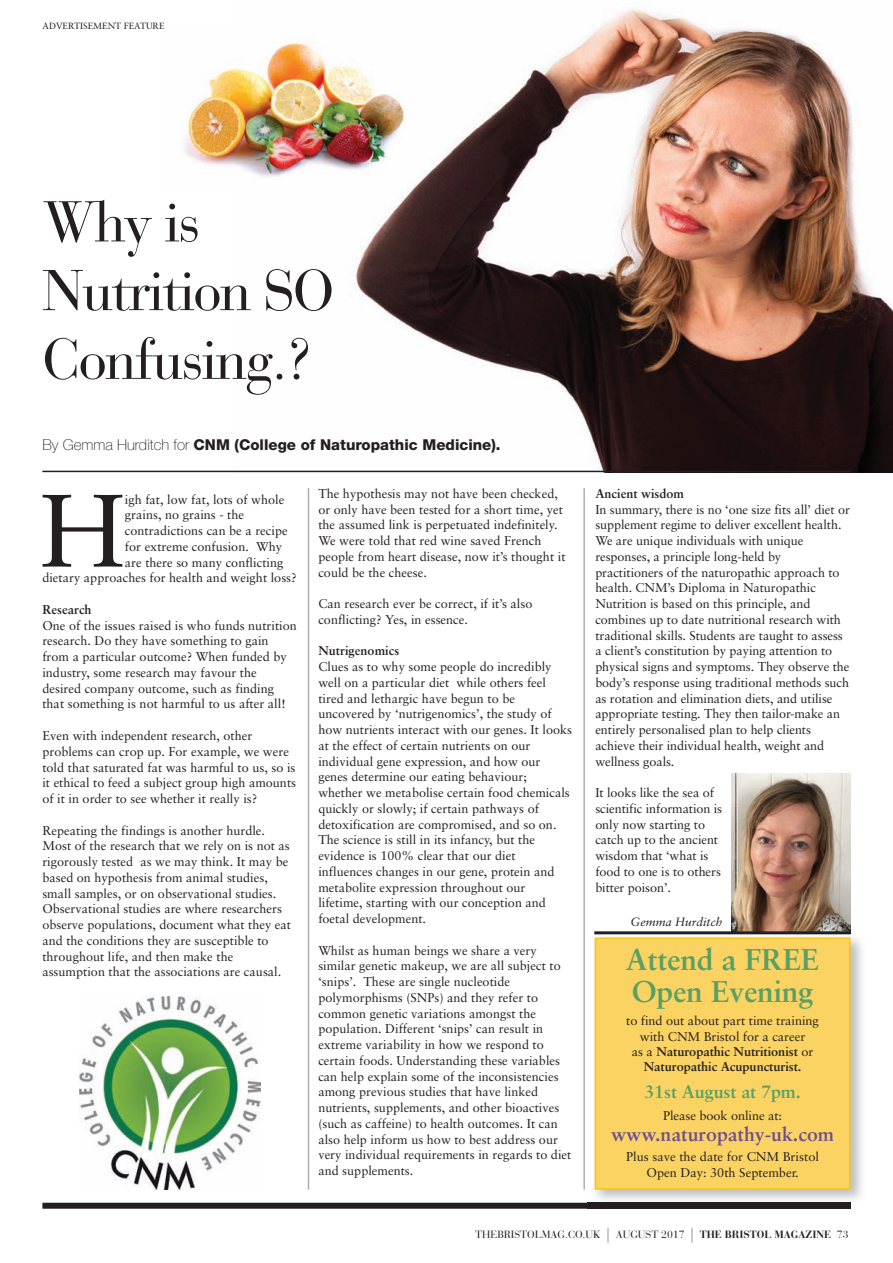
<style>
.page{position:relative;width:893px;height:1263px;background:#fff}
.page>*{position:absolute;margin:0;border:0;box-sizing:border-box;transform-origin:0 0}
.t1{font:103.05px "Sabon";color:#231f20}
.t2{font:57px/68.7px "Bauer Bodoni";letter-spacing:-.035em;color:#231f20}
.t3{font:700 30px/32.1px "Sabon";letter-spacing:-.005em;color:#5b9f63}
.t4{font:700 19.5px "Sabon";color:#6c4e8e}
.t5{font:700 18px "Sabon";letter-spacing:-.005em;color:#5b9f63}
.t6{font:800 15px "Helvetica Neue";color:#231f20}
.t7{font:12.75px/15.8px "Sabon";color:#231f20}
.t8{font:700 12.75px "Sabon";color:#231f20}
.t9{font:italic 12px "Sabon";color:#231f20}
.t10{font:10.5px "Bauer Bodoni";color:#231f20}
.t11{font:9px "Sabon";color:#231f20}
.s1{font-weight:100}
.s2{font-weight:700}
.s3{font-size:15px;color:#939598}
</style>
<div class="page">
<img style="left:234px;top:9px;width:659px;height:463px">
<hr style="left:308px;top:488px;width:1px;height:701px;background:#abafae">
<hr style="left:583px;top:488px;width:2px;height:701px;background:#abafae">
<div style="left:42px;top:1202px;width:808px;height:6px;background:#231f20"></div>
<img style="left:79px;top:996px;width:181px;height:193px">
<img style="left:588px;top:930px;width:274px;height:279px">
<img style="left:588px;top:1202px;width:262px;height:6px">
<div style="left:596px;top:939px;width:253px;height:249px;background:#fbd363"></div>
<div style="left:594px;top:937px;width:256px;height:252px;border:2px solid #fac60f"></div>
<hr style="left:42px;top:471px;width:808px;height:1px;background:#231f20">
<img style="left:731px;top:773px;width:119px;height:158px">
<hr style="left:594px;top:931px;width:256px;height:3px;background:#231f20">
<img style="left:184px;top:24px;width:222px;height:165px">
<p class="t11" style="left:43px;top:23px;width:124px">ADVERTISEMENT FEATURE</p>
<h2 class="t2" style="left:42px;top:195px;width:293px">Why is<br>Nutrition SO<br>Confusing.?</h2>
<p class="t6" style="left:42px;top:439px;width:460px"><span class="s1">By Gemma Hurditch for</span> CNM (College of Naturopathic Medicine).</p>
<h1 class="t1" style="left:40px;top:488px;width:87px">H</h1>
<p class="t7" style="left:125px;top:492px;width:161px">igh fat, low fat, lots of whole</p>
<p class="t7" style="left:125px;top:508px;width:121px">grains, no grains - the</p>
<p class="t7" style="left:125px;top:524px;width:164px">contradictions can be a recipe</p>
<p class="t7" style="left:125px;top:539px;width:159px">for extreme confusion. Why</p>
<p class="t7" style="left:125px;top:555px;width:160px">are there so many conflicting</p>
<p class="t7" style="left:42px;top:571px;width:256px">dietary approaches for health and weight loss?</p>
<p class="t8" style="left:42px;top:604px;width:51px">Research</p>
<p class="t7" style="left:42px;top:618px;width:256px">One of the issues raised is who funds nutrition research. Do they have something to gain from a particular outcome? When funded by industry, some research may favour the desired company outcome, such as finding that something is not harmful to us after all!</p>
<p class="t7" style="left:42px;top:728px;width:255px">Even with independent research, other problems can crop up. For example, we were told that saturated fat was harmful to us, so is it ethical to feed a subject group high amounts of it in order to see whether it really is?</p>
<p class="t7" style="left:42px;top:823px;width:250px">Repeating the findings is another hurdle.<br>Most of the research that we rely on is not as rigorously tested as we may think. It may be based on hypothesis from animal studies, small samples, or on observational studies.<br>Observational studies are where researchers observe populations, document what they eat and the conditions they are susceptible to throughout life, and then make the assumption that the associations are causal.</p>
<p class="t7" style="left:318px;top:486px;width:249px">The hypothesis may not have been checked, or only have been tested for a short time, yet the assumed link is perpetuated indefinitely.<br>We were told that red wine saved French people from heart disease, now it’s thought it could be the cheese.</p>
<p class="t7" style="left:318px;top:597px;width:216px">Can research ever be correct, if it’s also conflicting? Yes, in essence.</p>
<p class="t8" style="left:318px;top:645px;width:82px">Nutrigenomics</p>
<p class="t7" style="left:318px;top:660px;width:255px">Clues as to why some people do incredibly well on a particular diet while others feel tired and lethargic have begun to be uncovered by ‘nutrigenomics’, the study of how nutrients interact with our genes. It looks at the effect of certain nutrients on our individual gene expression, and how our genes determine our eating behaviour; whether we metabolise certain food chemicals quickly or slowly; if certain pathways of detoxification are compromised, and so on.<br>The science is still in its infancy, but the evidence is 100% clear that our diet influences changes in our gene, protein and metabolite expression throughout our lifetime, starting with our conception and foetal development.</p>
<p class="t7" style="left:318px;top:943px;width:254px">Whilst as human beings we share a very similar genetic makeup, we are all subject to ‘snips’. These are single nucleotide polymorphisms (SNPs) and they refer to common genetic variations amongst the population. Different ‘snips’ can result in extreme variability in how we respond to certain foods. Understanding these variables can help explain some of the inconsistencies among previous studies that have linked nutrients, supplements, and other bioactives (such as caffeine) to health outcomes. It can also help inform us how to best address our very individual requirements in regards to diet and supplements.</p>
<p class="t8" style="left:595px;top:488px;width:90px">Ancient wisdom</p>
<p class="t7" style="left:595px;top:502px;width:256px">In summary, there is no ‘one size fits all’ diet or supplement regime to deliver excellent health.<br>We are unique individuals with unique responses, a principle long-held by practitioners of the naturopathic approach to health. CNM’s Diploma in Naturopathic Nutrition is based on this principle, and combines up to date nutritional research with traditional skills. Students are taught to assess a client’s constitution by paying attention to physical signs and symptoms. They observe the body’s response using traditional methods such as rotation and elimination diets, and utilise appropriate testing. They then tailor-make an entirely personalised plan to help clients achieve their individual health, weight and wellness goals.</p>
<p class="t7" style="left:595px;top:786px;width:128px">It looks like the sea of scientific information is only now starting to catch up to the ancient wisdom that ‘what is food to one is to others bitter poison’.</p>
<p class="t9" style="left:630px;top:917px;width:93px">Gemma Hurditch</p>
<h3 class="t3" style="left:626px;top:946px;width:195px">Attend a FREE<br>Open Evening</h3>
<p class="t7" style="left:626px;top:1014px;width:194px;line-height:15.3px;text-align:center">to find out about part time training with CNM Bristol for a career<br>as a <span class="s2">Naturopathic Nutritionist</span> or<br><span class="s2">Naturopathic Acupuncturist.</span></p>
<h3 class="t5" style="left:644px;top:1084px;width:158px">31st August at 7pm.</h3>
<p class="t7" style="left:663px;top:1109px;width:121px">Please book online at:</p>
<h3 class="t4" style="left:611px;top:1125px;width:224px">www.naturopathy-uk.com</h3>
<p class="t7" style="left:626px;top:1149px;width:194px;text-align:center">Plus save the date for CNM Bristol<br>Open Day: 30th September.</p>
<p class="t10" style="left:475px;top:1230px;width:375px">THEBRISTOLMAG.CO.UK <span class="s3">|</span> AUGUST 2017 <span class="s3">|</span> <span class="s2">THE BRISTOL MAGAZINE</span> 73</p>
</div>
